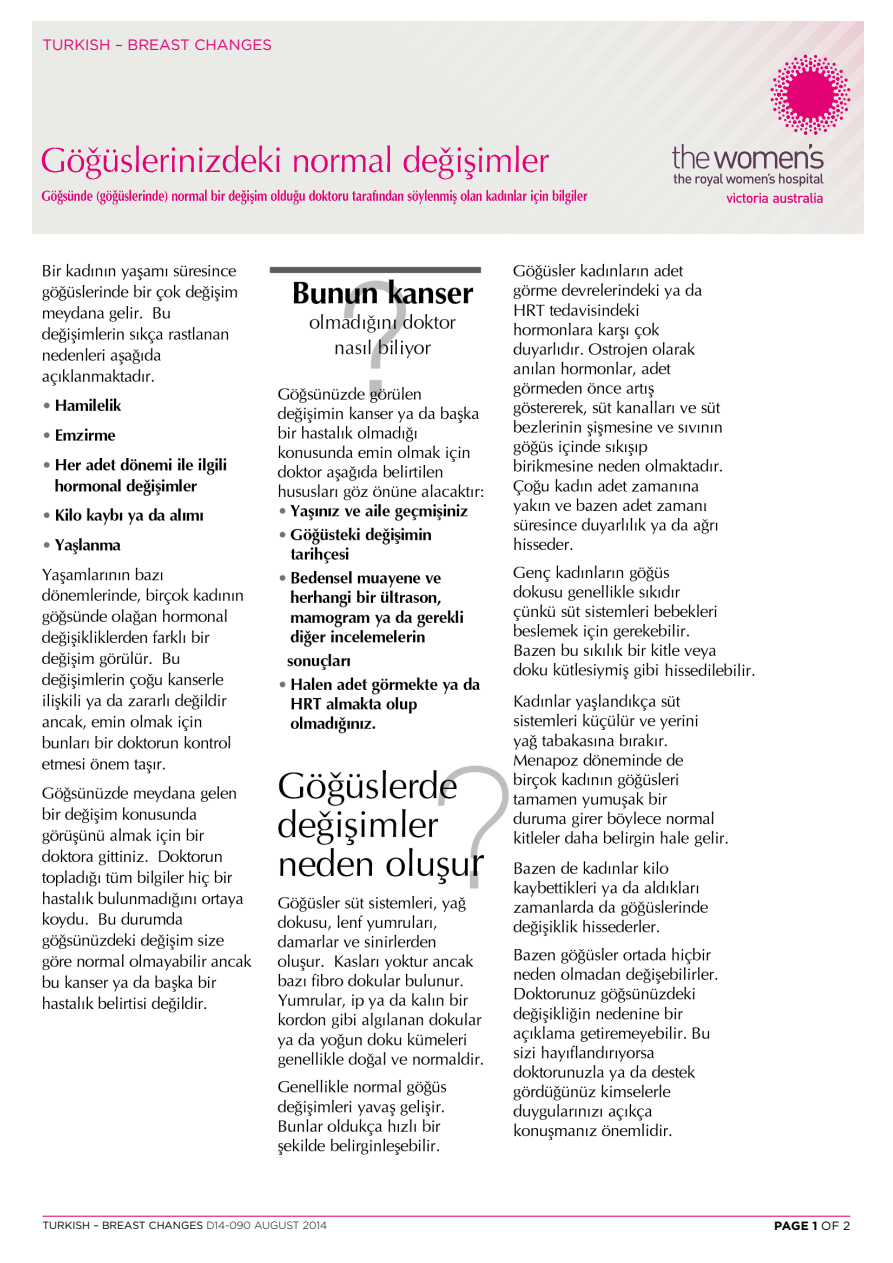
<style>
.page{position:relative;width:893px;height:1263px;background:#fff}
.page>*{position:absolute;margin:0;border:0;box-sizing:border-box;transform-origin:0 0}
.t1{font:15px "Gotham";color:#e20177}
.t2{font:700 12px "Gotham";color:#000}
.t3{font:10.5px "Gotham";color:#000}
.s1{font-weight:300}
.s2{font-weight:400}
</style>
<div class="page">
<hr style="left:43px;top:1216px;width:807px;height:1px;background:#e20177">
<div style="left:30px;top:21px;width:833px;height:213px;background:#eaeae6"></div>
<img style="left:42px;top:263px;width:713px;height:892px">
<svg style="left:726px;top:193px;width:97px;height:10px"></svg>
<svg style="left:672px;top:144px;width:152px;height:42px"></svg>
<svg style="left:770px;top:55px;width:80px;height:80px"></svg>
<img style="left:41px;top:145px;width:547px;height:60px">
<h1 class="t1" style="left:43px;top:36px;width:231px">TURKISH – BREAST CHANGES</h1>
<p class="t3" style="left:43px;top:1219px;width:286px">TURKISH – BREAST CHANGES <span class="s1">D14-090 AUGUST 2014</span></p>
<p class="t2" style="left:774px;top:1218px;width:78px">PAGE 1 <span class="s2">OF 2</span></p>
</div>
